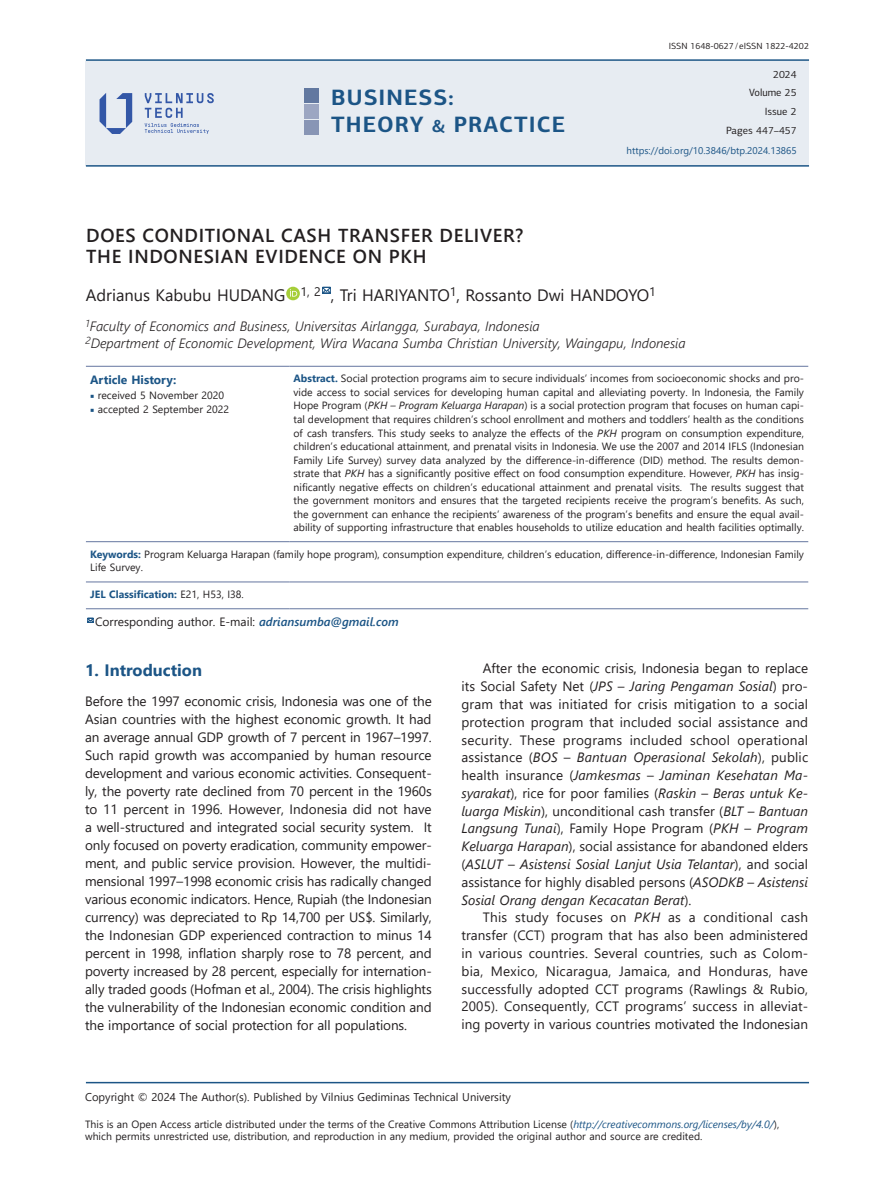
<style>
.page{position:relative;width:872px;height:1191px;background:#fff}
.page>*{position:absolute;margin:0;border:0;box-sizing:border-box;transform-origin:0 0}
.t1{font:700 22.2px/26.5px "PF Centro Sans Pro";letter-spacing:.045em;color:#1c5586}
.t2{font:600 18.75px/21px "Segoe UI";letter-spacing:.035em;color:#231f20}
.t3{font:16.5px "Segoe UI";color:#231f20}
.t4{font:700 16.5px "Segoe UI";color:#1c5586}
.t5{font:13.5px/17.9px "Segoe UI";color:#231f20;text-align:justify}
.t6{font:italic 300 13.5px/17.2px "Segoe UI";color:#231f20}
.t7{font:12px "Segoe UI";color:#231f20}
.t8{font:700 12px "Segoe UI";color:#1c5586}
.t9{font:11.25px "Segoe UI";color:#231f20}
.t10{font:10.5px/13.5px "Segoe UI";color:#231f20}
.t11{font:700 10.5px "Segoe UI";color:#1c5586}
.t12{font:10.5px/18.1px "PF Centro Sans Pro";color:#231f20;text-align:right}
.t13{font:9.75px "Segoe UI";color:#1c5586}
.t14{font:9px "PF Centro Sans Pro";color:#231f20}
.s1{font-size:17.55px}
.s2{font-weight:700;color:#1c5586}
.s3{font-style:italic}
.s4{font-family:"Minion Pro";color:#1c5586}
.s5{font-weight:400;color:#231f20}
.s6{font-weight:600;font-style:italic;color:#1c5586}
.s7{font-style:italic;color:#1c5586}
</style>
<div class="page">
<div style="left:286px;top:287px;width:14px;height:13px;background:#a6ce39;border-radius:50%"></div>
<svg style="left:290px;top:289px;width:7px;height:7px"></svg>
<svg style="left:322px;top:286px;width:9px;height:8px"></svg>
<hr style="left:86px;top:366px;width:203px;height:1px;background:#7685aa">
<hr style="left:289px;top:366px;width:519px;height:1px;background:#7685aa">
<hr style="left:86px;top:541px;width:203px;height:1px;background:#7685aa">
<hr style="left:289px;top:541px;width:519px;height:1px;background:#7685aa">
<hr style="left:86px;top:581px;width:203px;height:1px;background:#7685aa">
<hr style="left:289px;top:581px;width:519px;height:1px;background:#7685aa">
<hr style="left:86px;top:608px;width:203px;height:1px;background:#7685aa">
<hr style="left:289px;top:608px;width:519px;height:1px;background:#7685aa">
<svg style="left:87px;top:618px;width:7px;height:5px"></svg>
<hr style="left:86px;top:1081px;width:723px;height:2px;background:#1c5586">
<div style="left:86px;top:61px;width:723px;height:104px;background:#e7ecf2"></div>
<hr style="left:86px;top:59px;width:723px;height:2px;background:#1c5586">
<hr style="left:86px;top:165px;width:723px;height:2px;background:#1c5586">
<svg style="left:99px;top:93px;width:33px;height:41px"></svg>
<svg style="left:145px;top:93px;width:69px;height:41px"></svg>
<div style="left:304px;top:89px;width:14px;height:14px;background:#6278a0"></div>
<div style="left:304px;top:120px;width:14px;height:14px;background:#8895b5"></div>
<div style="left:304px;top:104px;width:14px;height:15px;background:#9ca6c2"></div>
<h1 class="t1" style="left:331px;top:84px;width:235px">BUSINESS:<br>THEORY <span class="s1">&amp;</span> PRACTICE</h1>
<p class="t14" style="left:668px;top:41px;width:142px">ISSN 1648-0627/eISSN 1822-4202</p>
<p class="t12" style="left:749px;top:66px;width:49px">2024<br>Volume 25<br>Issue 2</p>
<p class="t12" style="left:726px;top:121px;width:72px">Pages 447–457</p>
<p class="t13" style="left:626px;top:141px;width:172px">https://doi.org/10.3846/btp.2024.13865</p>
<h2 class="t2" style="left:86px;top:223px;width:439px">DOES CONDITIONAL CASH TRANSFER DELIVER?<br>THE INDONESIAN EVIDENCE ON PKH</h2>
<p class="t3" style="left:86px;top:280px;width:571px">Adrianus Kabubu HUDANG <sup>1,</sup> <sup>2</sup> , Tri HARIYANTO<sup>1</sup>, Rossanto Dwi HANDOYO<sup>1</sup></p>
<p class="t6" style="left:86px;top:316px;width:601px"><sup>1</sup>Faculty of Economics and Business, Universitas Airlangga, Surabaya, Indonesia<br><sup>2</sup>Department of Economic Development, Wira Wacana Sumba Christian University, Waingapu, Indonesia</p>
<p class="t8" style="left:90px;top:368px;width:88px">Article History:</p>
<p class="t10" style="left:293px;top:371px;width:512px;text-align:justify"><span class="s2">Abstract.</span> Social protection programs aim to secure individuals’ incomes from socioeconomic shocks and pro&shy;vide access to social services for developing human capital and alleviating poverty. In Indonesia, the Family Hope Program (<span class="s3">PKH – Program Keluarga Harapan</span>) is a social protection program that focuses on human capi&shy;tal development that requires children’s school enrollment and mothers and toddlers’ health as the conditions of cash transfers. This study seeks to analyze the effects of the <span class="s3">PKH</span> program on consumption expenditure, children’s educational attainment, and prenatal visits in Indonesia. We use the 2007 and 2014 IFLS (Indonesian Family Life Survey) survey data analyzed by the difference-in-difference (DID) method. The results demon&shy;strate that <span class="s3">PKH</span> has a significantly positive effect on food consumption expenditure. However, <span class="s3">PKH</span> has insig&shy;nificantly negative effects on children’s educational attainment and prenatal visits. The results suggest that the government monitors and ensures that the targeted recipients receive the program’s benefits. As such, the government can enhance the recipients’ awareness of the program’s benefits and ensure the equal avail&shy;ability of supporting infrastructure that enables households to utilize education and health facilities optimally.</p>
<p class="t10" style="left:90px;top:388px;width:135px"><span class="s4">■</span> received 5 November 2020</p>
<p class="t10" style="left:90px;top:401px;width:140px"><span class="s4">■</span> accepted 2 September 2022</p>
<p class="t10" style="left:90px;top:546px;width:715px"><span class="s2">Keywords:</span> Program Keluarga Harapan (family hope program), consumption expenditure, children’s education, difference-in-difference, Indonesian Family<br>Life Survey.</p>
<p class="t11" style="left:90px;top:584px;width:155px">JEL Classification: <span class="s5">E21, H53, I38.</span></p>
<p class="t7" style="left:95px;top:610px;width:305px">Corresponding author. E-mail: <span class="s6">adriansumba@gmail.com</span></p>
<p class="t4" style="left:85px;top:654px;width:118px">1. Introduction</p>
<p class="t5" style="left:85px;top:691px;width:348px">Before the 1997 economic crisis, Indonesia was one of the Asian countries with the highest economic growth. It had an average annual GDP growth of 7 percent in 1967–1997.<br>Such rapid growth was accompanied by human resource development and various economic activities. Consequent&shy;ly, the poverty rate declined from 70 percent in the 1960s to 11 percent in 1996. However, Indonesia did not have a well-structured and integrated social security system. It only focused on poverty eradication, community empower&shy;ment, and public service provision. However, the multidi&shy;mensional 1997–1998 economic crisis has radically changed various economic indicators. Hence, Rupiah (the Indonesian currency) was depreciated to Rp 14,700 per US$. Similarly, the Indonesian GDP experienced contraction to minus 14 percent in 1998, inflation sharply rose to 78 percent, and poverty increased by 28 percent, especially for internation&shy;ally traded goods (Hofman et al., 2004). The crisis highlights the vulnerability of the Indonesian economic condition and the importance of social protection for all populations.</p>
<p class="t5" style="left:461px;top:658px;width:348px;text-indent:21px">After the economic crisis, Indonesia began to replace its Social Safety Net (<span class="s3">JPS</span> – <span class="s3">Jaring Pengaman Sosial</span>) pro&shy;gram that was initiated for crisis mitigation to a social protection program that included social assistance and security. These programs included school operational assistance (<span class="s3">BOS</span> – <span class="s3">Bantuan Operasional Sekolah</span>), public health insurance (<span class="s3">Jamkesmas</span> – <span class="s3">Jaminan Kesehatan Ma&shy;syarakat</span>), rice for poor families (<span class="s3">Raskin</span> – <span class="s3">Beras untuk Ke&shy;luarga Miskin</span>), unconditional cash transfer (<span class="s3">BLT</span> – <span class="s3">Bantuan Langsung Tunai</span>), Family Hope Program (<span class="s3">PKH</span> – <span class="s3">Program Keluarga Harapan</span>), social assistance for abandoned elders (<span class="s3">ASLUT</span> – <span class="s3">Asistensi Sosial Lanjut Usia Telantar</span>), and social assistance for highly disabled persons (<span class="s3">ASODKB</span> – <span class="s3">Asistensi Sosial Orang dengan Kecacatan Berat</span>).</p>
<p class="t5" style="left:461px;top:907px;width:348px;text-indent:21px">This study focuses on <span class="s3">PKH</span> as a conditional cash transfer (CCT) program that has also been administered in various countries. Several countries, such as Colom&shy;bia, Mexico, Nicaragua, Jamaica, and Honduras, have successfully adopted CCT programs (Rawlings &amp; Rubio, 2005). Consequently, CCT programs’ success in alleviat&shy;ing poverty in various countries motivated the Indonesian</p>
<p class="t9" style="left:85px;top:1086px;width:427px">Copyright © 2024 The Author(s). Published by Vilnius Gediminas Technical University</p>
<p class="t10" style="left:85px;top:1117px;width:695px;line-height:12px">This is an Open Access article distributed under the terms of the Creative Commons Attribution License (<span class="s7">http://creativecommons.org/licenses/by/4.0/</span>), which permits unrestricted use, distribution, and reproduction in any medium, provided the original author and source are credited.</p>
</div>
